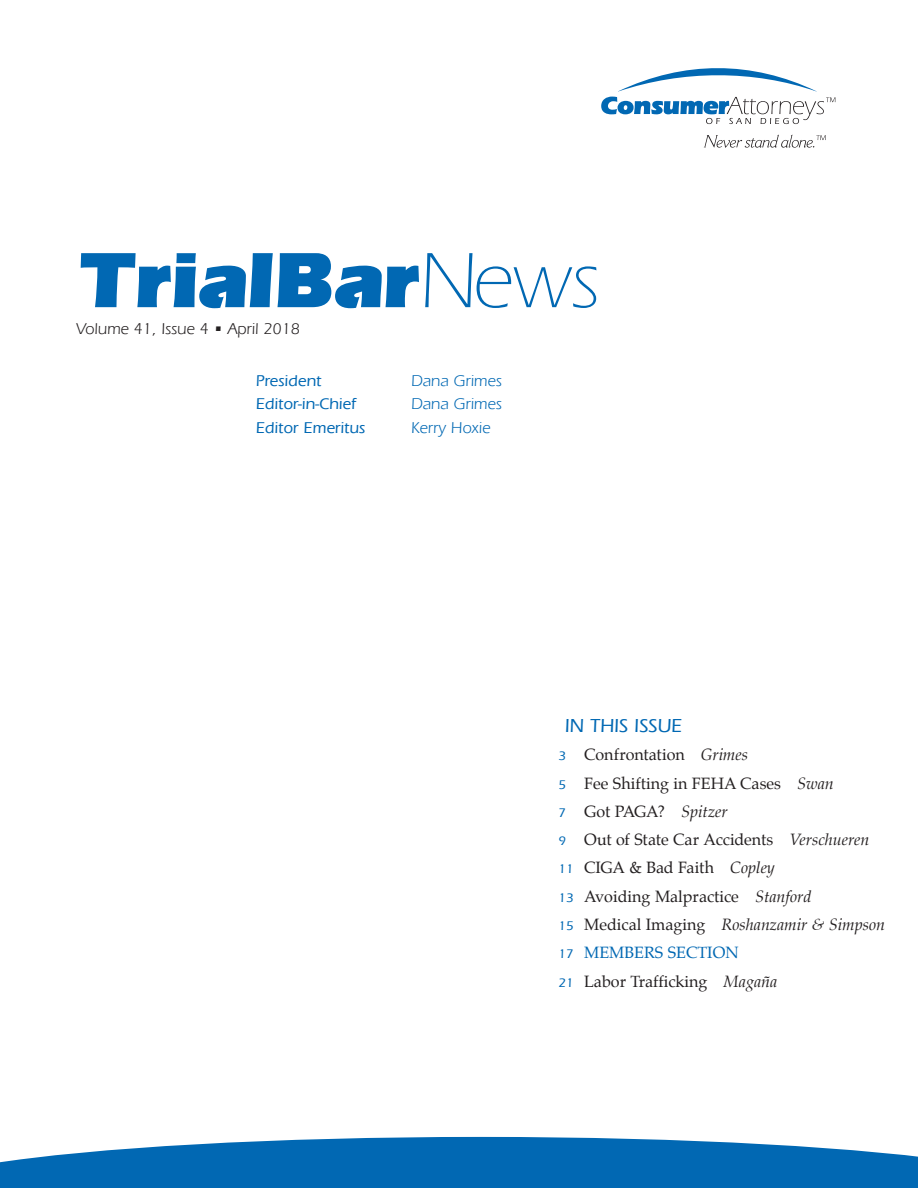
<style>
.page{position:relative;width:918px;height:1188px;background:#fff}
.page>*{position:absolute;margin:0;border:0;box-sizing:border-box;transform-origin:0 0}
.t1{font:500 19.35px "ITC Eras LT";color:#0168b3}
.t2{font:16.05px "Palatino";color:#231f20}
.t3{font:500 16.05px "ITC Eras LT";color:#0168b3}
.t4{font:italic 16.05px "Palatino";color:#231f20}
.t5{font:16.05px "ITC Eras LT";color:#0168b3}
.t6{font:16.05px "ITC Eras LT";color:#231f20}
.t7{font:16.05px "Palatino";color:#0168b3}
.s1{font-family:"ITC Eras LT";font-weight:500;font-size:12.9px;color:#0168b3}
.s2{font-style:italic}
.s3{font-family:"ITC Eras LT";font-weight:500;font-style:normal;font-size:12.9px;color:#0168b3}
.s4{font-style:normal}
.s5{font-family:"ITC Eras LT";font-weight:500;font-size:12.9px}
</style>
<div class="page">
<svg style="left:601px;top:68px;width:234px;height:56px"></svg>
<svg style="left:704px;top:135px;width:122px;height:13px"></svg>
<svg style="left:0;top:1137px;width:918px;height:51px;background:#227cbd"></svg>
<svg style="left:81px;top:253px;width:338px;height:55px"></svg>
<svg style="left:425px;top:253px;width:171px;height:55px"></svg>
<p class="t6" style="left:76px;top:320px;width:225px">Volume 41, Issue 4 • April 2018</p>
<p class="t3" style="left:256px;top:371px;width:67px">President</p>
<p class="t5" style="left:411px;top:371px;width:92px">Dana Grimes</p>
<p class="t3" style="left:256px;top:395px;width:102px">Editor-in-Chief</p>
<p class="t5" style="left:411px;top:395px;width:92px">Dana Grimes</p>
<p class="t3" style="left:256px;top:419px;width:111px">Editor Emeritus</p>
<p class="t5" style="left:411px;top:419px;width:81px">Kerry Hoxie</p>
<p class="t1" style="left:565px;top:715px;width:119px">IN THIS ISSUE</p>
<p class="t2" style="left:559px;top:741px;width:191px"><span class="s1">3</span> Confrontation <span class="s2">Grimes</span></p>
<p class="t2" style="left:559px;top:770px;width:277px"><span class="s1">5</span> Fee Shifting in FEHA Cases <span class="s2">Swan</span></p>
<p class="t2" style="left:559px;top:798px;width:171px"><span class="s1">7</span> Got PAGA? <span class="s2">Spitzer</span></p>
<p class="t2" style="left:559px;top:826px;width:312px"><span class="s1">9</span> Out of State Car Accidents <span class="s2">Verschueren</span></p>
<p class="t2" style="left:559px;top:855px;width:218px"><span class="s1">11</span> CIGA &amp; Bad Faith <span class="s2">Copley</span></p>
<p class="t2" style="left:559px;top:883px;width:254px"><span class="s1">13</span> Avoiding Malpractice <span class="s2">Stanford</span></p>
<p class="t4" style="left:559px;top:911px;width:328px"><span class="s3">15</span> <span class="s4">Medical Imaging</span> Roshanzamir &amp; Simpson</p>
<p class="t7" style="left:559px;top:939px;width:182px"><span class="s5">17</span> MEMBERS SECTION</p>
<p class="t2" style="left:559px;top:968px;width:220px"><span class="s1">21</span> Labor Trafficking <span class="s2">Magaña</span></p>
</div>
